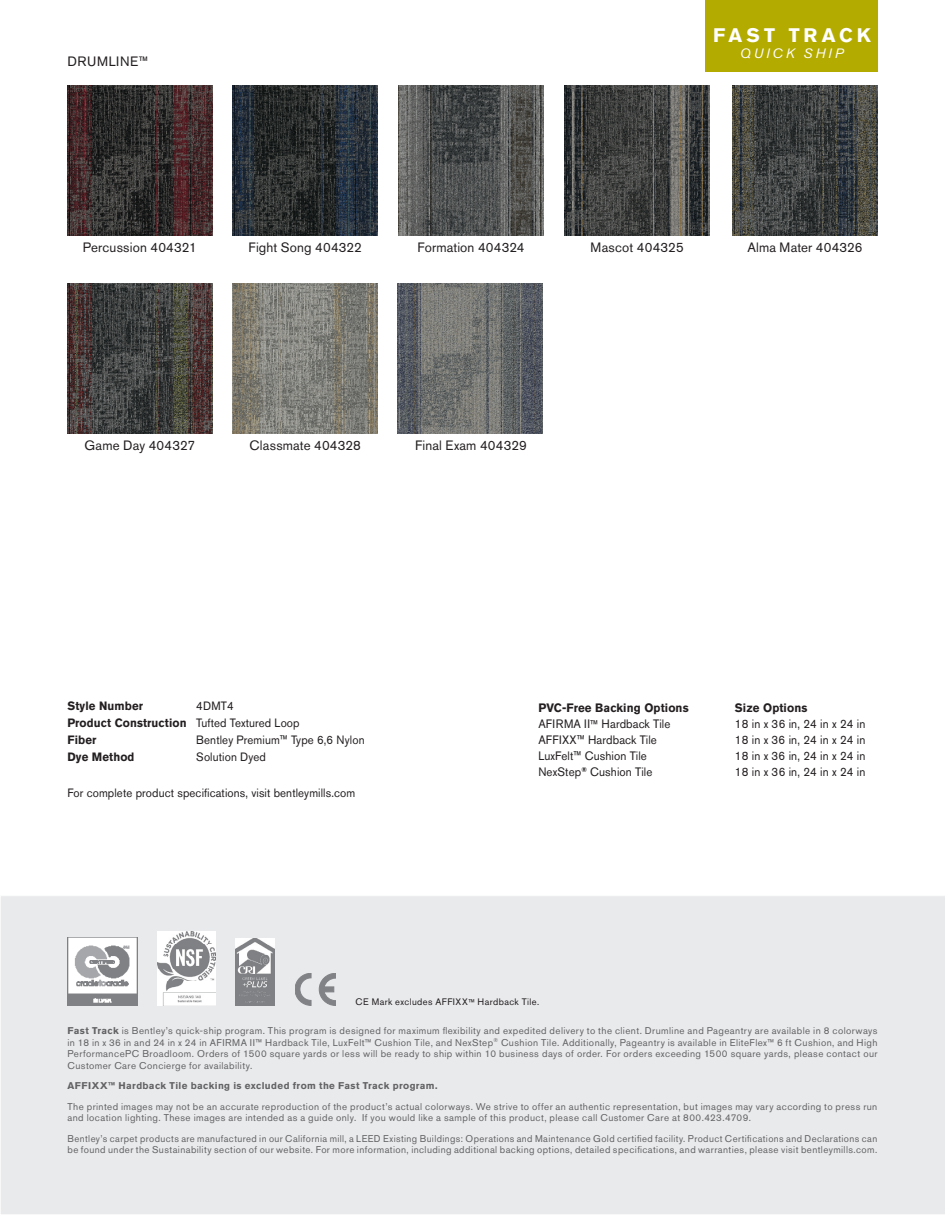
<style>
.page{position:relative;width:945px;height:1215px;background:#fff}
.page>*{position:absolute;margin:0;border:0;box-sizing:border-box;transform-origin:0 0}
.t1{font:700 19.5px "Akzidenz Grotesk Pro";letter-spacing:.205em;color:#fff}
.t2{font:13.5px "Akzidenz Grotesk Pro";letter-spacing:.01em;color:#231f20}
.t3{font:italic 13.5px "Akzidenz Grotesk Pro";letter-spacing:.21em;color:#fff}
.t4{font:13.5px "Akzidenz Grotesk Pro";letter-spacing:.04em;color:#231f20}
.t5{font:12.15px "Akzidenz Grotesk Pro";letter-spacing:.01em;color:#231f20;scale:.95 1}
.t6{font:700 12.15px "Akzidenz Grotesk Pro";letter-spacing:.01em;color:#231f20;scale:.95 1}
.t7{font:12px "Akzidenz Grotesk Pro";letter-spacing:.01em;color:#231f20;scale:.95 1}
.t8{font:700 12px/17.1px "Akzidenz Grotesk Pro";letter-spacing:.01em;color:#231f20;scale:.95 1}
.t9{font:9.75px/11.7px "Akzidenz Grotesk Pro";letter-spacing:.045em;color:#636366}
.t10{font:700 9.75px "Akzidenz Grotesk Pro";letter-spacing:.04em;color:#636366}
.t11{font:9.3px "Akzidenz Grotesk Pro";letter-spacing:.045em;color:#231f20}
.s1{font-weight:400}
.s2{font-size:12.45px}
.s3{font-size:12.6px}
.s4{font-size:9.75px}
.s5{font-weight:700}
</style>
<div class="page">
<div style="left:1px;top:896px;width:944px;height:318px;background:#e9eaec"></div>
<svg style="left:295px;top:973px;width:16px;height:33px"></svg>
<svg style="left:319px;top:973px;width:16px;height:33px"></svg>
<img style="left:236px;top:938px;width:39px;height:68px">
<img style="left:158px;top:932px;width:57px;height:74px">
<img style="left:68px;top:938px;width:69px;height:68px">
<div style="left:706px;top:0;width:172px;height:71px;background:#b3ab00"></div>
<img style="left:398px;top:284px;width:145px;height:150px">
<img style="left:399px;top:86px;width:144px;height:150px">
<img style="left:67px;top:86px;width:145px;height:150px">
<img style="left:565px;top:86px;width:145px;height:150px">
<img style="left:233px;top:284px;width:145px;height:150px">
<img style="left:233px;top:86px;width:145px;height:150px">
<img style="left:733px;top:86px;width:144px;height:150px">
<img style="left:67px;top:284px;width:145px;height:150px">
<h2 class="t4" style="left:68px;top:53px;width:82px">DRUMLINE™</h2>
<h1 class="t1" style="left:713px;top:22px;width:159px">FAST TRACK</h1>
<h2 class="t3" style="left:740px;top:45px;width:105px">QUICK SHIP</h2>
<h2 class="t2" style="left:249px;top:238px;width:115px">Fight Song 404322</h2>
<h2 class="t2" style="left:747px;top:238px;width:117px">Alma Mater 404326</h2>
<h2 class="t2" style="left:83px;top:238px;width:115px">Percussion 404321</h2>
<h2 class="t2" style="left:591px;top:238px;width:95px">Mascot 404325</h2>
<h2 class="t2" style="left:417px;top:238px;width:109px">Formation 404324</h2>
<h2 class="t2" style="left:85px;top:436px;width:112px">Game Day 404327</h2>
<h2 class="t2" style="left:250px;top:436px;width:113px">Classmate 404328</h2>
<h2 class="t2" style="left:415px;top:436px;width:113px">Final Exam 404329</h2>
<p class="t8" style="left:68px;top:697px;width:81px">Style Number</p>
<p class="t8" style="left:68px;top:697px;width:246px;text-indent:129px"><span class="s1">4DMT4<br></span>Product Construction <span class="s1">Tufted Textured Loop<br></span>Fiber</p>
<p class="t7" style="left:196px;top:732px;width:179px">Bentley Premium<span class="s2">™</span> Type 6,6 Nylon</p>
<p class="t8" style="left:67px;top:748px;width:72px">Dye Method</p>
<p class="t7" style="left:196px;top:749px;width:75px">Solution Dyed</p>
<p class="t7" style="left:67px;top:785px;width:304px">For complete product specifications, visit bentleymills.com</p>
<p class="t6" style="left:538px;top:700px;width:160px">PVC-Free Backing Options</p>
<p class="t6" style="left:735px;top:700px;width:78px">Size Options</p>
<p class="t5" style="left:538px;top:716px;width:140px">AFIRMA II<span class="s3">™</span> Hardback Tile</p>
<p class="t5" style="left:735px;top:716px;width:139px">18 in x 36 in, 24 in x 24 in</p>
<p class="t5" style="left:538px;top:732px;width:126px">AFFIXX<span class="s3">™</span> Hardback Tile</p>
<p class="t5" style="left:735px;top:732px;width:139px">18 in x 36 in, 24 in x 24 in</p>
<p class="t5" style="left:538px;top:748px;width:116px">LuxFelt<span class="s3">™</span> Cushion Tile</p>
<p class="t5" style="left:735px;top:748px;width:139px">18 in x 36 in, 24 in x 24 in</p>
<p class="t5" style="left:538px;top:764px;width:121px">NexStep<sup>®</sup> Cushion Tile</p>
<p class="t5" style="left:735px;top:764px;width:139px">18 in x 36 in, 24 in x 24 in</p>
<p class="t11" style="left:356px;top:996px;width:185px">CE Mark excludes AFFIXX<span class="s4">™</span> Hardback Tile.</p>
<p class="t9" style="left:68px;top:1025px;width:812px;text-align:justify"><span class="s5">Fast Track</span> is Bentley’s quick-ship program. This program is designed for maximum flexibility and expedited delivery to the client. Drumline and Pageantry are available in 8 colorways in 18 in x 36 in and 24 in x 24 in AFIRMA II™ Hardback Tile, LuxFelt™ Cushion Tile, and NexStep<sup>®</sup> Cushion Tile. Additionally, Pageantry is available in EliteFlex™ 6 ft Cushion, and High PerformancePC Broadloom. Orders of 1500 square yards or less will be ready to ship within 10 business days of order. For orders exceeding 1500 square yards, please contact our Customer Care Concierge for availability.</p>
<p class="t10" style="left:68px;top:1080px;width:372px">AFFIXX™ Hardback Tile backing is excluded from the Fast Track program.</p>
<p class="t9" style="left:68px;top:1100px;width:811px">The printed images may not be an accurate reproduction of the product’s actual colorways. We strive to offer an authentic representation, but images may vary according to press run and location lighting. These images are intended as a guide only. If you would like a sample of this product, please call Customer Care at 800.423.4709.</p>
<p class="t9" style="left:68px;top:1132px;width:811px">Bentley’s carpet products are manufactured in our California mill, a LEED Existing Buildings: Operations and Maintenance Gold certified facility. Product Certifications and Declarations can be found under the Sustainability section of our website. For more information, including additional backing options, detailed specifications, and warranties, please visit bentleymills.com.</p>
</div>
